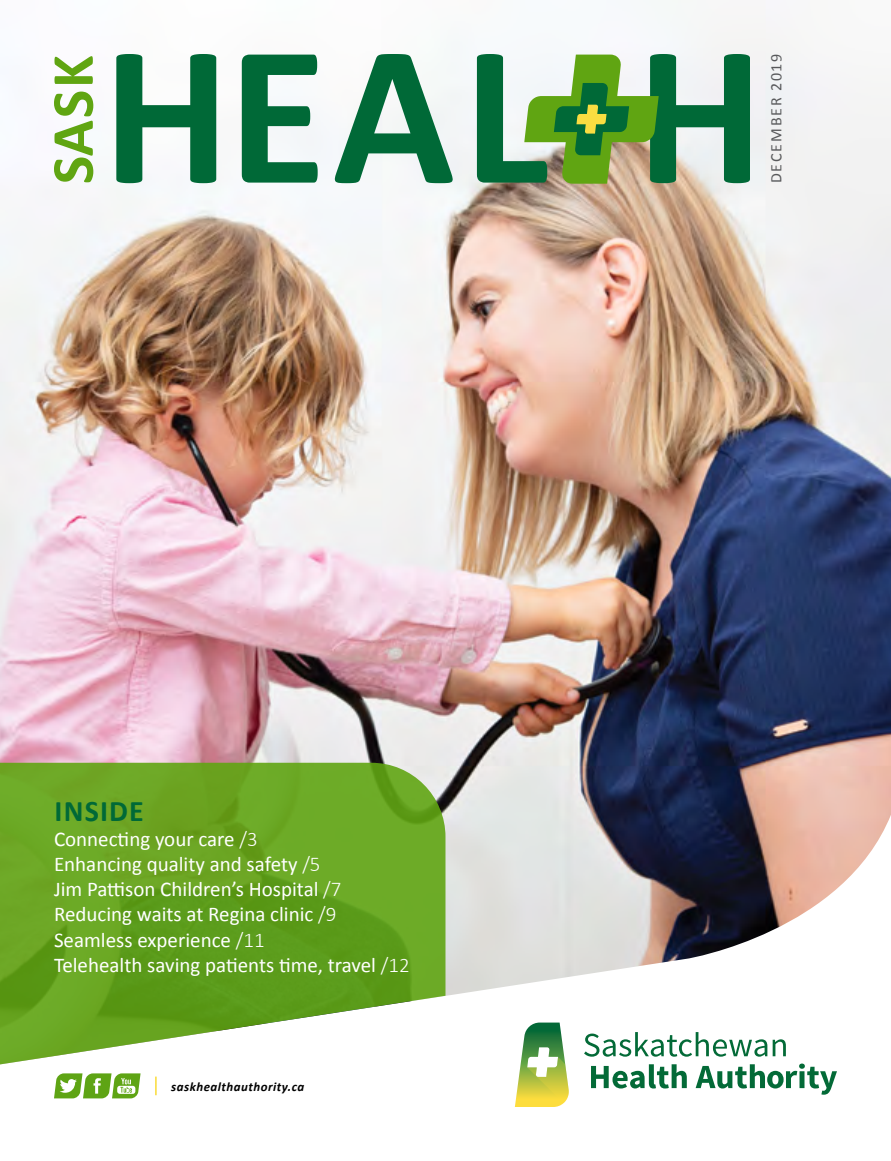
<style>
.page{position:relative;width:891px;height:1161px;background:#fff}
.page>*{position:absolute;margin:0;border:0;box-sizing:border-box;transform-origin:0 0}
.t1{font:700 30px "Calibri";letter-spacing:.04em;color:#006937}
.t2{font:21px/25.2px "Calibri";color:#fff}
.t3{font:16.05px "Calibri";letter-spacing:.12em;color:#58595b}
.t4{font:italic 700 12.9px "Calibri";letter-spacing:.04em;color:#000}
.s1{font-weight:300}
</style>
<div class="page">
<img style="left:0;top:29px;width:891px;height:1035px">
<svg style="left:0;top:763px;width:446px;height:302px;fill:#6ca825"></svg>
<svg style="left:116px;top:54px;width:100px;height:129px"></svg>
<svg style="left:242px;top:55px;width:76px;height:128px"></svg>
<svg style="left:335px;top:54px;width:118px;height:129px"></svg>
<svg style="left:477px;top:54px;width:273px;height:130px"></svg>
<svg style="left:54px;top:56px;width:39px;height:126px"></svg>
<svg style="left:584px;top:1032px;width:183px;height:25px"></svg>
<svg style="left:773px;top:1039px;width:13px;height:17px"></svg>
<svg style="left:591px;top:1064px;width:96px;height:25px"></svg>
<svg style="left:696px;top:1064px;width:141px;height:31px"></svg>
<svg style="left:515px;top:1023px;width:54px;height:84px"></svg>
<svg style="left:155px;top:1077px;width:2px;height:18px"></svg>
<svg style="left:54px;top:1073px;width:87px;height:25px"></svg>
<h1 class="t1" style="left:55px;top:789px;width:91px">INSIDE</h1>
<p class="t2" style="left:54px;top:826px;width:357px">Connecting your care <span class="s1">/3<br></span>Enhancing quality and safety <span class="s1">/5<br></span>Jim Pattison Children’s Hospital <span class="s1">/7<br></span>Reducing waits at Regina clinic <span class="s1">/9<br></span>Seamless experience <span class="s1">/11<br></span>Telehealth saving patients time, travel <span class="s1">/12</span></p>
<p class="t4" style="left:171px;top:1078px;width:135px">saskhealthauthority.ca</p>
<p class="t3" style="left:766px;top:183px;width:131px;rotate:-90deg">DECEMBER 2019</p>
</div>
